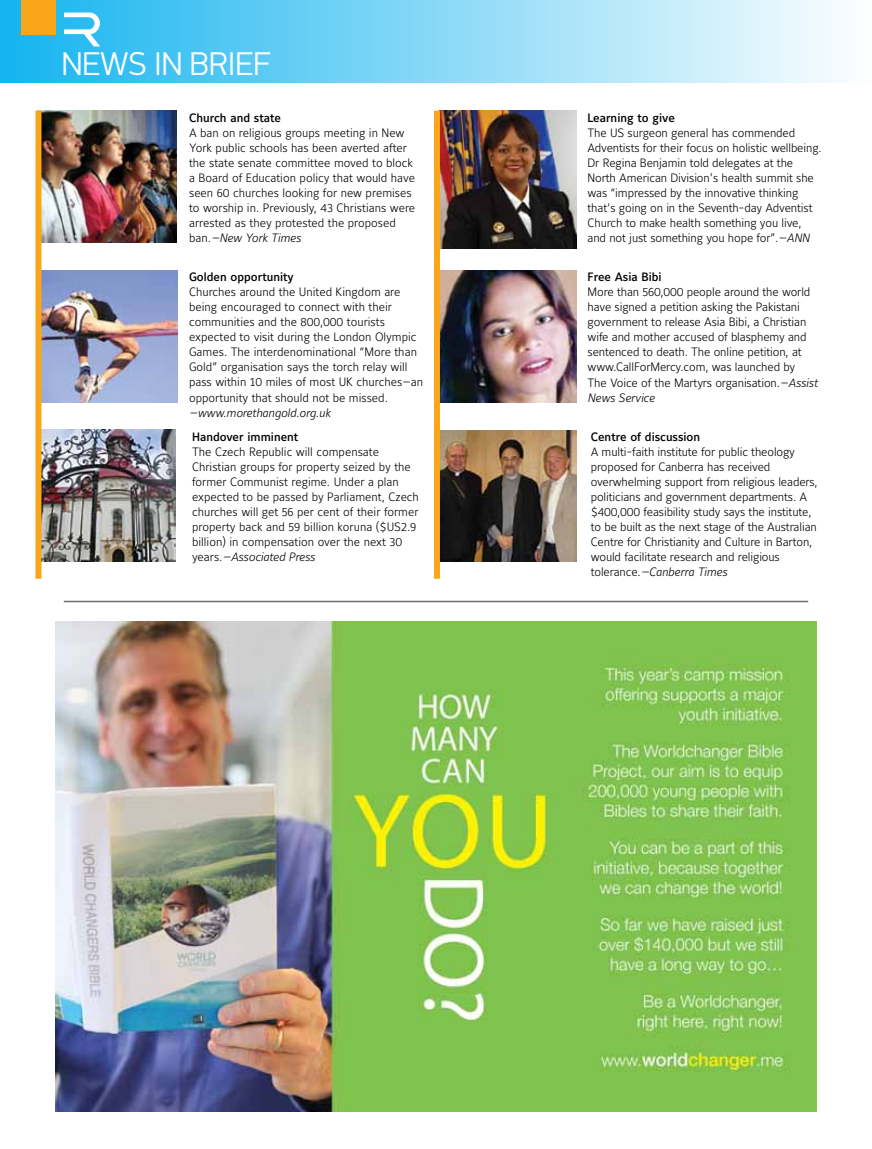
<style>
.page{position:relative;width:872px;height:1149px;background:#fff}
.page>*{position:absolute;margin:0;border:0;box-sizing:border-box;transform-origin:0 0}
.t1{font:300 33px "PF Din Display Pro";color:#fff}
.t2{font:12px/15px "Maurea Light Lf";letter-spacing:-.01em;color:#000}
.t3{font:italic 300 12px "Maurea";letter-spacing:-.01em;color:#000}
.t4{font:12px "Maurea Medium Tf";color:#000}
.s1{font-family:"Maurea Light Lf";font-weight:400;font-style:normal}
.s2{font-family:"Maurea";font-weight:300;font-style:italic}
</style>
<div class="page">
<hr style="left:64px;top:600px;width:744px;height:2px;background:#6d6e71">
<img style="left:440px;top:430px;width:136px;height:131px">
<img style="left:440px;top:270px;width:136px;height:132px">
<img style="left:41px;top:111px;width:136px;height:131px">
<img style="left:41px;top:430px;width:135px;height:131px">
<img style="left:41px;top:270px;width:137px;height:132px">
<img style="left:440px;top:111px;width:136px;height:138px">
<div style="left:0;top:0;width:872px;height:83px;background:linear-gradient(to right,#17b4ef,#fcfeff)"></div>
<div style="left:21px;top:0;width:34px;height:34px;background:#faa61a"></div>
<svg style="left:64px;top:13px;width:36px;height:33px"></svg>
<div style="left:35px;top:111px;width:6px;height:467px;background:#faa61a"></div>
<div style="left:434px;top:111px;width:6px;height:467px;background:#faa61a"></div>
<img style="left:55px;top:621px;width:761px;height:489px">
<h1 class="t1" style="left:62px;top:45px;width:210px">NEWS IN BRIEF</h1>
<p class="t4" style="left:189px;top:111px;width:93px">Church and state</p>
<p class="t2" style="left:189px;top:126px;width:228px">A ban on religious groups meeting in New York public schools has been averted after the state senate committee moved to block a Board of Education policy that would have seen 60 churches looking for new premises to worship in. Previously, 43 Christians were arrested as they protested the proposed</p>
<p class="t3" style="left:189px;top:231px;width:113px"><span class="s1">ban.</span>—New York Times</p>
<p class="t4" style="left:189px;top:270px;width:106px">Golden opportunity</p>
<p class="t2" style="left:189px;top:285px;width:235px">Churches around the United Kingdom are being encouraged to connect with their communities and the 800,000 tourists expected to visit during the London Olympic Games. The interdenominational “More than Gold” organisation says the torch relay will pass within 10 miles of most UK churches—an opportunity that should not be missed.</p>
<p class="t3" style="left:189px;top:405px;width:143px">—www.morethangold.org.uk</p>
<p class="t4" style="left:192px;top:430px;width:108px">Handover imminent</p>
<p class="t2" style="left:192px;top:445px;width:228px">The Czech Republic will compensate Christian groups for property seized by the former Communist regime. Under a plan expected to be passed by Parliament, Czech churches will get 56 per cent of their former property back and 59 billion koruna ($US2.9 billion) in compensation over the next 30</p>
<p class="t3" style="left:192px;top:550px;width:124px"><span class="s1">years.</span>—Associated Press</p>
<p class="t4" style="left:587px;top:111px;width:89px">Learning to give</p>
<p class="t2" style="left:587px;top:126px;width:235px">The US surgeon general has commended Adventists for their focus on holistic wellbeing.<br>Dr Regina Benjamin told delegates at the North American Division’s health summit she was “impressed by the innovative thinking that’s going on in the Seventh-day Adventist Church to make health something you live, and not just something you hope for”.<span class="s2">—ANN</span></p>
<p class="t4" style="left:587px;top:270px;width:76px">Free Asia Bibi</p>
<p class="t2" style="left:587px;top:285px;width:231px">More than 560,000 people around the world have signed a petition asking the Pakistani government to release Asia Bibi, a Christian wife and mother accused of blasphemy and sentenced to death. The online petition, at www.CallForMercy.com, was launched by<br>The Voice of the Martyrs organisation.<span class="s2">—Assist</span></p>
<p class="t3" style="left:587px;top:390px;width:69px">News Service</p>
<p class="t4" style="left:591px;top:430px;width:111px">Centre of discussion</p>
<p class="t2" style="left:591px;top:445px;width:229px">A multi-faith institute for public theology proposed for Canberra has received overwhelming support from religious leaders, politicians and government departments. A $400,000 feasibility study says the institute, to be built as the next stage of the Australian Centre for Christianity and Culture in Barton, would facilitate research and religious</p>
<p class="t3" style="left:591px;top:565px;width:138px"><span class="s1">tolerance.</span>—Canberra Times</p>
</div>
